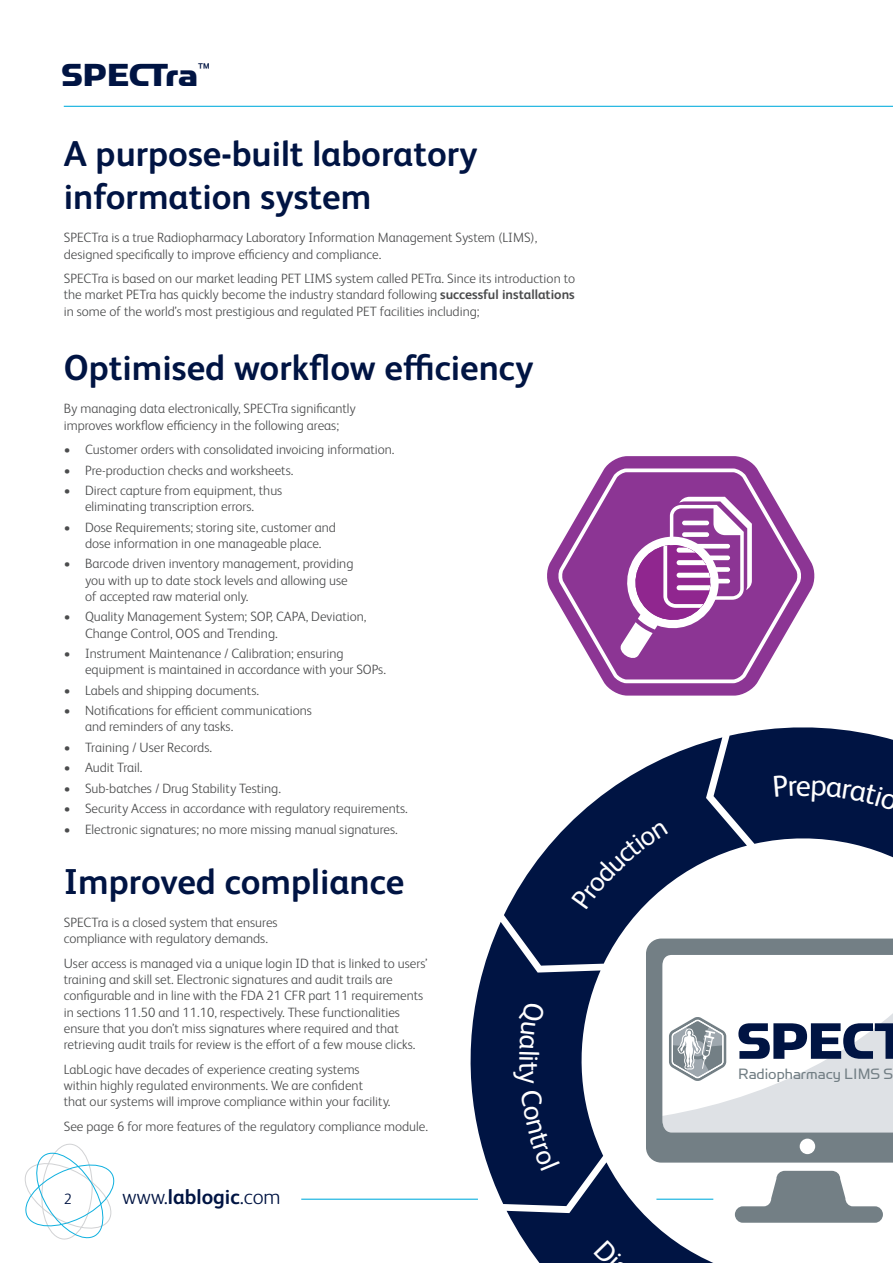
<style>
.page{position:relative;width:893px;height:1263px;background:#fff}
.page>*{position:absolute;margin:0;border:0;box-sizing:border-box;transform-origin:0 0}
.t1{font:700 36px/43.2px "FS Albert Pro";color:#001443}
.t2{font:36px "Simian Display Chimpanzee";letter-spacing:-.005em;color:#001443}
.t3{font:30.3px "FS Albert Pro";color:#fff}
.t4{font:300 21px "FS Albert Pro";letter-spacing:.005em;color:#001443}
.t5{font:16.95px "Simian Display Orangutan";color:#737f85}
.t6{font:300 15px "FS Albert Pro";color:#001443}
.t7{font:300 13.5px/16.2px "FS Albert Pro";color:#4b4c4d}
.s1{font-weight:700}
</style>
<div class="page">
<hr style="left:64px;top:106px;width:829px;height:1px;background:#0eb0df">
<svg style="left:504px;top:740px;width:209px;height:182px"></svg>
<svg style="left:547px;top:456px;width:268px;height:240px"></svg>
<svg style="left:555px;top:467px;width:250px;height:218px"></svg>
<svg style="left:616px;top:497px;width:136px;height:166px"></svg>
<svg style="left:24px;top:1143px;width:91px;height:97px"></svg>
<hr style="left:301px;top:1198px;width:177px;height:2px;background:#0eb0df">
<div style="left:571px;top:822px;width:97px;height:87px;background:#001443"></div>
<svg style="left:713px;top:727px;width:180px;height:131px"></svg>
<svg style="left:468px;top:922px;width:425px;height:341px"></svg>
<p class="t2" style="left:62px;top:55px;width:150px">SPECTra<sup>™</sup></p>
<p class="t1" style="left:64px;top:130px;width:415px">A purpose-built laboratory information system</p>
<p class="t7" style="left:64px;top:229px;width:475px">SPECTra is a true Radiopharmacy Laboratory Information Management System (LIMS), designed specifically to improve efficiency and compliance.</p>
<p class="t7" style="left:64px;top:270px;width:513px;text-align:justify">SPECTra is based on our market leading PET LIMS system called PETra. Since its introduction to the market PETra has quickly become the industry standard following <span class="s1">successful installations </span>in some of the world’s most prestigious and regulated PET facilities including;</p>
<p class="t1" style="left:64px;top:344px;width:471px">Optimised workflow efficiency</p>
<p class="t7" style="left:64px;top:400px;width:293px">By managing data electronically, SPECTra significantly improves workflow efficiency in the following areas;</p>
<p class="t7" style="left:64px;top:441px;width:332px">• Customer orders with consolidated invoicing information.</p>
<p class="t7" style="left:64px;top:461px;width:231px">• Pre-production checks and worksheets.</p>
<p class="t7" style="left:64px;top:482px;width:220px;text-align:center">• Direct capture from equipment, thus eliminating transcription errors.</p>
<p class="t7" style="left:64px;top:518px;width:274px;text-align:center">• Dose Requirements; storing site, customer and dose information in one manageable place.</p>
<p class="t7" style="left:85px;top:555px;width:270px;text-indent:-21px">• Barcode driven inventory management, providing you with up to date stock levels and allowing use of accepted raw material only.</p>
<p class="t7" style="left:85px;top:608px;width:283px;text-indent:-21px">• Quality Management System; SOP, CAPA, Deviation,<br>Change Control, OOS and Trending.</p>
<p class="t7" style="left:85px;top:644px;width:302px;text-indent:-21px">• Instrument Maintenance / Calibration; ensuring equipment is maintained in accordance with your SOPs.</p>
<p class="t7" style="left:64px;top:681px;width:197px">• Labels and shipping documents.</p>
<p class="t7" style="left:85px;top:701px;width:228px;text-indent:-21px">• Notifications for efficient communications and reminders of any tasks.</p>
<p class="t7" style="left:64px;top:738px;width:150px">• Training / User Records.</p>
<p class="t7" style="left:64px;top:759px;width:80px">• Audit Trail.</p>
<p class="t7" style="left:64px;top:779px;width:219px">• Sub-batches / Drug Stability Testing.</p>
<p class="t7" style="left:64px;top:799px;width:346px">• Security Access in accordance with regulatory requirements.</p>
<p class="t7" style="left:64px;top:820px;width:336px">• Electronic signatures; no more missing manual signatures.</p>
<p class="t1" style="left:64px;top:858px;width:342px">Improved compliance</p>
<p class="t7" style="left:64px;top:913px;width:215px">SPECTra is a closed system that ensures compliance with regulatory demands.</p>
<p class="t7" style="left:64px;top:954px;width:365px">User access is managed via a unique login ID that is linked to users’ training and skill set. Electronic signatures and audit trails are configurable and in line with the FDA 21 CFR part 11 requirements in sections 11.50 and 11.10, respectively. These functionalities ensure that you don’t miss signatures where required and that retrieving audit trails for review is the effort of a few mouse clicks.</p>
<p class="t7" style="left:64px;top:1060px;width:328px">LabLogic have decades of experience creating systems within highly regulated environments. We are confident<br>that our systems will improve compliance within your facility.</p>
<p class="t7" style="left:64px;top:1117px;width:366px">See page 6 for more features of the regulatory compliance module.</p>
<p class="t6" style="left:64px;top:1189px;width:10px">2</p>
<p class="t4" style="left:122px;top:1182px;width:160px">www.<span class="s1">lablogic</span>.com</p>
<p class="t3" style="left:796px;top:764px;width:17px">e</p>
<p class="t5" style="left:738px;top:1065px;width:156px">Radiopharmacy LIMS S</p>
</div>
